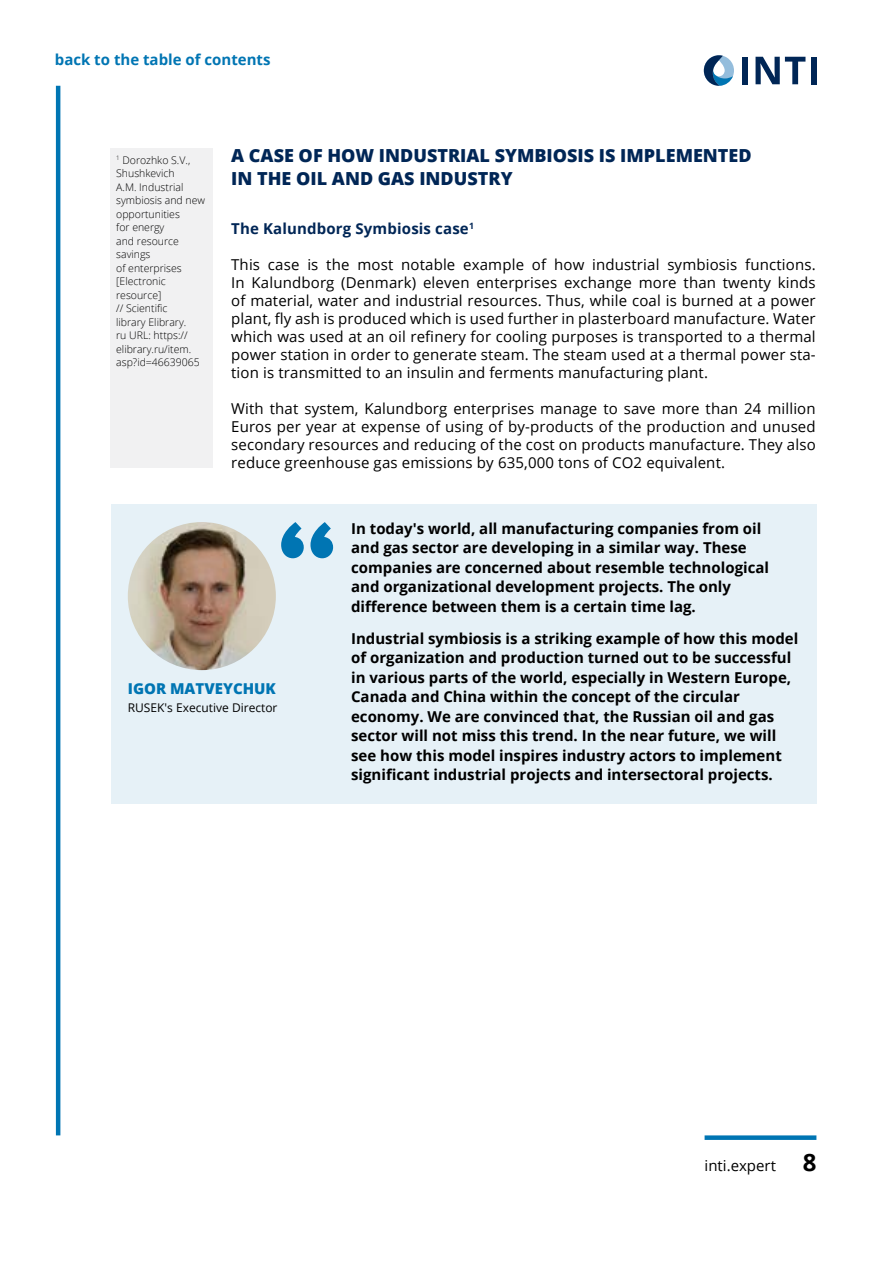
<style>
.page{position:relative;width:893px;height:1263px;background:#fff}
.page>*{position:absolute;margin:0;border:0;box-sizing:border-box;transform-origin:0 0}
.t1{font:800 18px/22.5px "Open Sans";color:#002656}
.t2{font:15px/18px "Open Sans";letter-spacing:.01em;color:#000;text-align:justify}
.t3{font:700 15px/19.5px "Open Sans";color:#000}
.t4{font:700 15px "Open Sans";letter-spacing:.01em;color:#002656}
.t5{font:700 15px "Open Sans";color:#0075b3}
.t6{font:800 15px "Open Sans";color:#0075b3}
.t7{font:12px "Open Sans";color:#000}
.t8{font:300 10.5px/13.5px "Open Sans";color:#000}
.s1{font-weight:700;font-size:24px}
</style>
<div class="page">
<hr style="left:56px;top:86px;width:4px;height:1049px;background:#0075b3">
<div style="left:705px;top:1135px;width:111px;height:5px;background:#0075b3"></div>
<svg style="left:704px;top:55px;width:30px;height:31px"></svg>
<div style="left:742px;top:57px;width:6px;height:27px;background:#002656"></div>
<svg style="left:755px;top:57px;width:50px;height:27px"></svg>
<div style="left:811px;top:57px;width:5px;height:27px;background:#002656"></div>
<div style="left:111px;top:504px;width:705px;height:300px;background:#e6f1f7"></div>
<img style="left:128px;top:522px;width:148px;height:148px;border-radius:74px">
<svg style="left:281px;top:522px;width:52px;height:36px"></svg>
<div style="left:111px;top:149px;width:102px;height:319px;background:#f1f1f2"></div>
<p class="t5" style="left:55px;top:49px;width:217px">back to the table of contents</p>
<p class="t8" style="left:116px;top:153px;width:90px"><sup>1</sup> Dorozhko S.V.,<br>Shushkevich<br>A.M. Industrial symbiosis and new opportunities<br>for energy<br>and resource savings<br>of enterprises [Electronic resource]<br>// Scientific<br>library Elibrary.<br>ru URL: https:// elibrary.ru/item. asp?id=46639065</p>
<p class="t1" style="left:231px;top:144px;width:522px">A CASE OF HOW INDUSTRIAL SYMBIOSIS IS IMPLEMENTED<br>IN THE OIL AND GAS INDUSTRY</p>
<p class="t4" style="left:231px;top:218px;width:244px">The Kalundborg Symbiosis case<sup>1</sup></p>
<p class="t2" style="left:231px;top:255px;width:586px">This case is the most notable example of how industrial symbiosis functions.<br>In Kalundborg (Denmark) eleven enterprises exchange more than twenty kinds of material, water and industrial resources. Thus, while coal is burned at a power plant, fly ash is produced which is used further in plasterboard manufacture. Water which was used at an oil refinery for cooling purposes is transported to a thermal power station in order to generate steam. The steam used at a thermal power sta&shy;tion is transmitted to an insulin and ferments manufacturing plant.</p>
<p class="t2" style="left:231px;top:399px;width:586px">With that system, Kalundborg enterprises manage to save more than 24 million Euros per year at expense of using of by-products of the production and unused secondary resources and reducing of the cost on products manufacture. They also reduce greenhouse gas emissions by 635,000 tons of CO2 equivalent.</p>
<p class="t6" style="left:128px;top:677px;width:150px">IGOR MATVEYCHUK</p>
<p class="t7" style="left:128px;top:699px;width:151px">RUSEK's Executive Director</p>
<p class="t3" style="left:351px;top:518px;width:419px">In today's world, all manufacturing companies from oil and gas sector are developing in a similar way. These companies are concerned about resemble technological and organizational development projects. The only difference between them is a certain time lag.</p>
<p class="t3" style="left:351px;top:628px;width:449px">Industrial symbiosis is a striking example of how this model of organization and production turned out to be successful in various parts of the world, especially in Western Europe, Canada and China within the concept of the circular economy. We are convinced that, the Russian oil and gas sector will not miss this trend. In the near future, we will see how this model inspires industry actors to implement significant industrial projects and intersectoral projects.</p>
<p class="t2" style="left:705px;top:1156px;width:113px">inti.expert <span class="s1">8</span></p>
</div>
